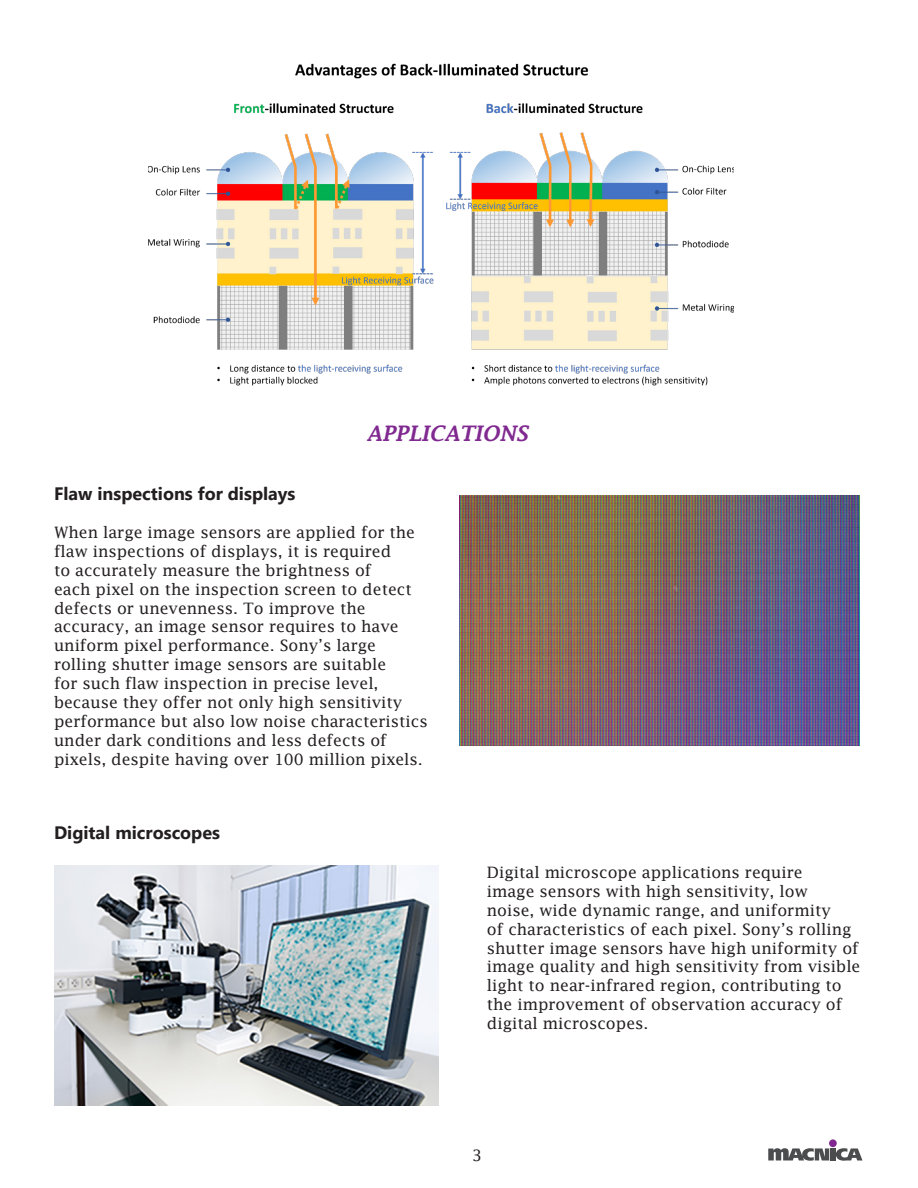
<style>
.page{position:relative;width:918px;height:1188px;background:#fff}
.page>*{position:absolute;margin:0;border:0;box-sizing:border-box;transform-origin:0 0}
.t1{font:italic 600 21px "Lucida Fax";color:#802990}
.t2{font:700 18px "Segoe UI";color:#231f20}
.t3{font:15.75px/18.9px "Lucida Fax";color:#231f20}
</style>
<div class="page">
<div style="left:830px;top:1148px;width:5px;height:12px;background:#4b4c4d"></div>
<svg style="left:836px;top:1148px;width:27px;height:13px"></svg>
<svg style="left:768px;top:1148px;width:61px;height:13px"></svg>
<div style="left:829px;top:1139px;width:8px;height:8px;background:#802990;border-radius:50%"></div>
<img style="left:148px;top:63px;width:586px;height:323px">
<img style="left:459px;top:495px;width:401px;height:250px">
<img style="left:54px;top:865px;width:384px;height:241px">
<p class="t1" style="left:367px;top:422px;width:162px">APPLICATIONS</p>
<p class="t2" style="left:54px;top:477px;width:243px">Flaw inspections for displays</p>
<p class="t3" style="left:54px;top:523px;width:375px">When large image sensors are applied for the flaw inspections of displays, it is required<br>to accurately measure the brightness of<br>each pixel on the inspection screen to detect defects or unevenness. To improve the accuracy, an image sensor requires to have uniform pixel performance. Sony’s large rolling shutter image sensors are suitable<br>for such flaw inspection in precise level, because they offer not only high sensitivity performance but also low noise characteristics under dark conditions and less defects of pixels, despite having over 100 million pixels.</p>
<p class="t2" style="left:54px;top:816px;width:168px">Digital microscopes</p>
<p class="t3" style="left:487px;top:863px;width:375px">Digital microscope applications require<br>image sensors with high sensitivity, low<br>noise, wide dynamic range, and uniformity<br>of characteristics of each pixel. Sony’s rolling shutter image sensors have high uniformity of image quality and high sensitivity from visible light to near-infrared region, contributing to the improvement of observation accuracy of digital microscopes.</p>
<p class="t3" style="left:472px;top:1145px;width:11px">3</p>
</div>
